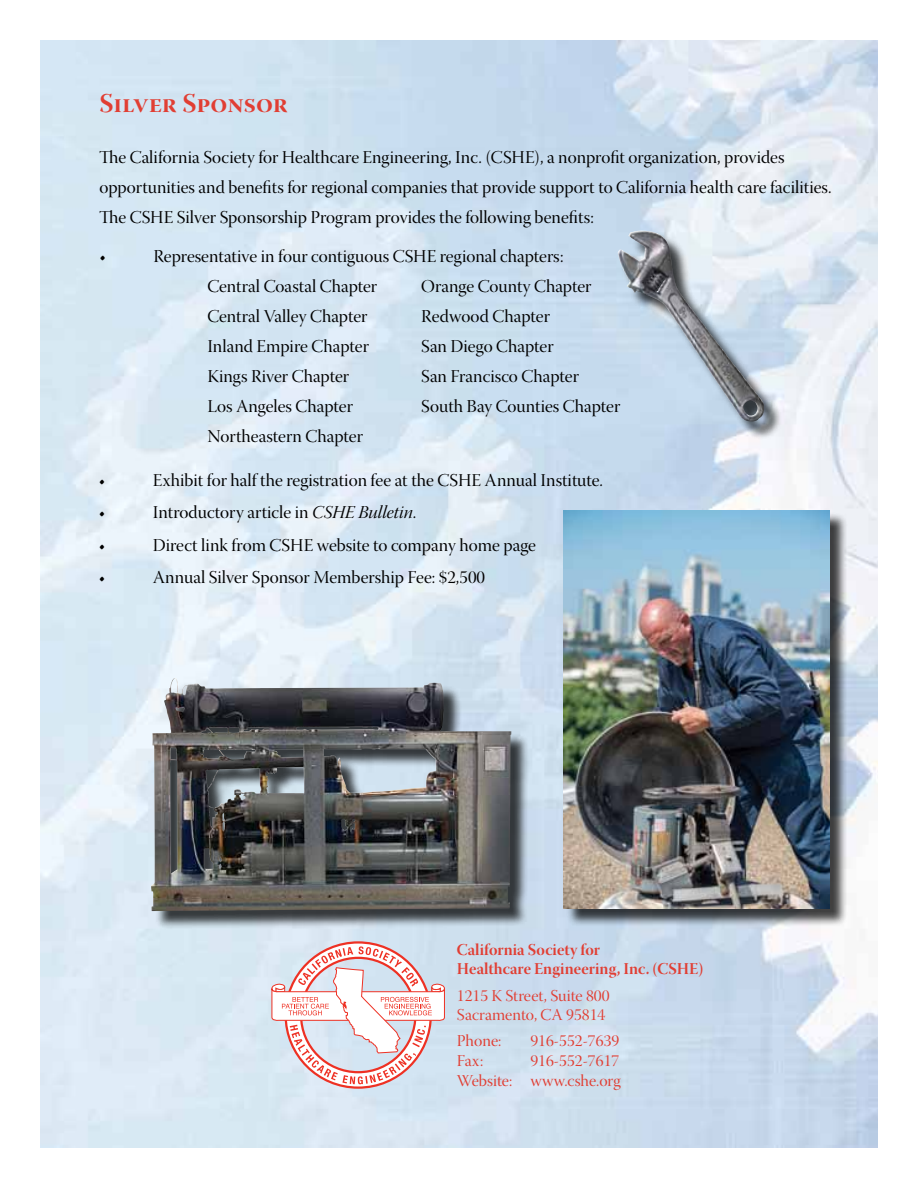
<style>
.page{position:relative;width:918px;height:1188px;background:#fff}
.page>*{position:absolute;margin:0;border:0;box-sizing:border-box;transform-origin:0 0}
.t1{font:27px "Warnock Pro Bold Disp";color:#e13e33}
.t2{font:18px/30px "Warnock Pro Disp";color:#000}
.t3{font:16.5px/19.5px "Warnock Pro Disp";color:#e13e33}
.t4{font:16.5px/19.5px "Warnock Pro Bold Disp";color:#e13e33}
.s1{font-family:"Warnock Pro It Disp"}
</style>
<div class="page">
<img style="left:40px;top:40px;width:838px;height:1108px">
<div style="left:621px;top:233px;width:162px;height:207px;background:#000;opacity:.75"></div>
<img style="left:618px;top:231px;width:146px;height:191px">
<svg style="left:272px;top:941px;width:173px;height:148px"></svg>
<div style="left:566px;top:512px;width:282px;height:415px;background:#000;opacity:.75"></div>
<img style="left:564px;top:510px;width:265px;height:399px">
<div style="left:153px;top:681px;width:377px;height:248px;background:#000;opacity:.75"></div>
<img style="left:151px;top:678px;width:360px;height:233px">
<h1 class="t1" style="left:99px;top:87px;width:190px">Silver Sponsor</h1>
<p class="t2" style="left:99px;top:145px;width:734px">The California Society for Healthcare Engineering, Inc. (CSHE), a nonprofit organization, provides opportunities and benefits for regional companies that provide support to California health care facilities.<br>The CSHE Silver Sponsorship Program provides the following benefits:</p>
<p class="t2" style="left:99px;top:244px;width:8px">•</p>
<p class="t2" style="left:207px;top:244px;width:358px;text-indent:-54px">Representative in four contiguous CSHE regional chapters:<br>Central Coastal Chapter<br>Central Valley Chapter<br>Inland Empire Chapter<br>Kings River Chapter<br>Los Angeles Chapter<br>Northeastern Chapter</p>
<p class="t2" style="left:421px;top:273px;width:201px">Orange County Chapter<br>Redwood Chapter<br>San Diego Chapter<br>San Francisco Chapter<br>South Bay Counties Chapter</p>
<p class="t2" style="left:99px;top:468px;width:8px">•</p>
<p class="t2" style="left:153px;top:468px;width:452px">Exhibit for half the registration fee at the CSHE Annual Institute.</p>
<p class="t2" style="left:99px;top:500px;width:8px">•</p>
<p class="t2" style="left:153px;top:500px;width:265px">Introductory article in <span class="s1">CSHE Bulletin</span>.</p>
<p class="t2" style="left:99px;top:532px;width:8px">•</p>
<p class="t2" style="left:153px;top:532px;width:385px">Direct link from CSHE website to company home page</p>
<p class="t2" style="left:99px;top:564px;width:8px">•</p>
<p class="t2" style="left:153px;top:564px;width:334px">Annual Silver Sponsor Membership Fee: $2,500</p>
<p class="t4" style="left:457px;top:940px;width:248px">California Society for<br>Healthcare Engineering, Inc. (CSHE)</p>
<p class="t3" style="left:457px;top:988px;width:154px">1215 K Street, Suite 800<br>Sacramento, CA 95814</p>
<p class="t3" style="left:457px;top:1033px;width:46px">Phone:</p>
<p class="t3" style="left:530px;top:1033px;width:90px">916-552-7639</p>
<p class="t3" style="left:457px;top:1053px;width:28px">Fax:</p>
<p class="t3" style="left:457px;top:1053px;width:165px;text-align:right">916-552-7617<br>Website: www.cshe.org</p>
</div>
